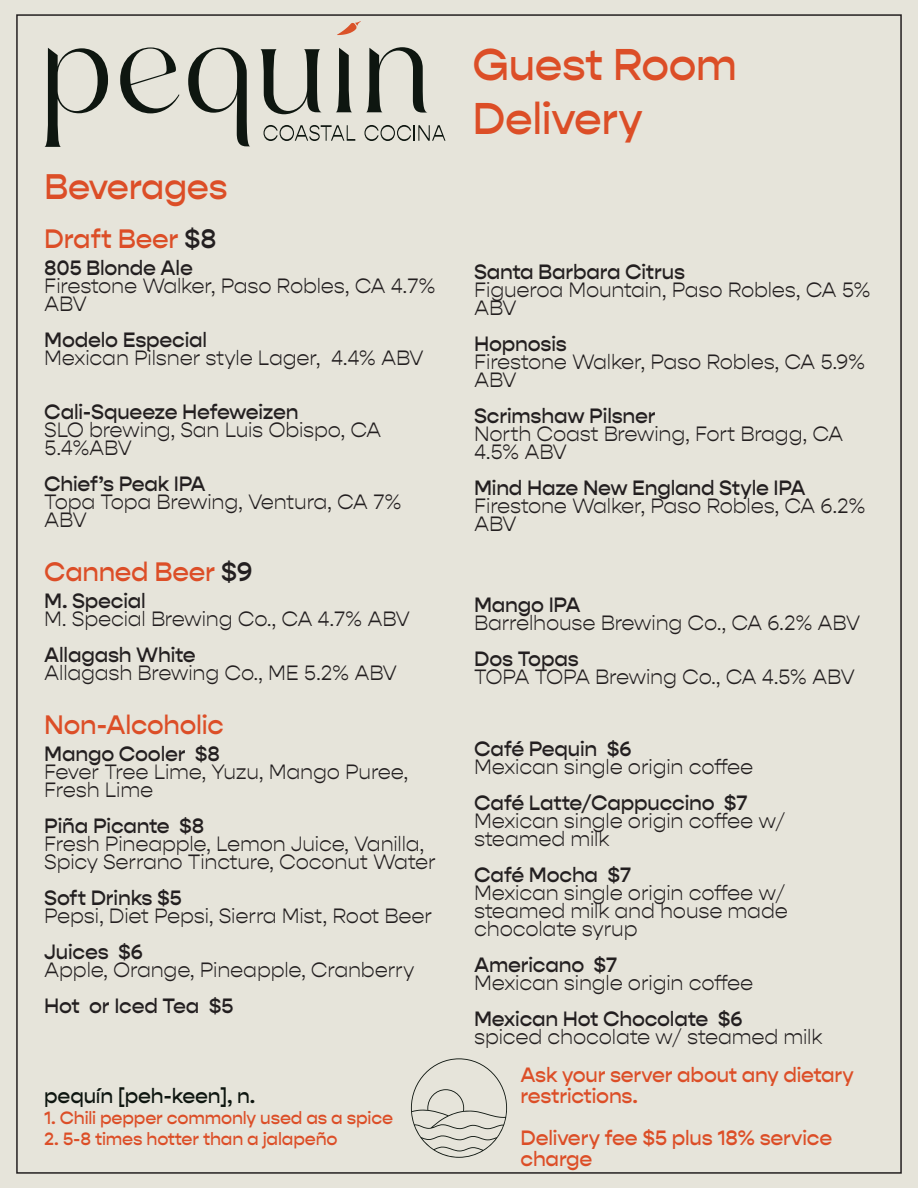
<style>
.page{position:relative;width:918px;height:1188px;background:#e6e4da}
.page>*{position:absolute;margin:0;border:0;box-sizing:border-box;transform-origin:0 0}
.t1{font:500 45px "Gopher";letter-spacing:-.01em;color:#dc4e27}
.t2{font:500 36px "Gopher";letter-spacing:-.01em;color:#dc4e27}
.t3{font:500 27px "Gopher";letter-spacing:-.01em;color:#dc4e27}
.t4{font:300 21px/18px "Gopher";letter-spacing:-.01em;color:#231f20}
.t5{font:500 21px "Gopher";letter-spacing:-.01em;color:#231f20}
.t6{font:500 21px/21px "Gopher";letter-spacing:-.01em;color:#dc4e27}
.t7{font:500 21px "Gopher";letter-spacing:-.01em;color:#0e1610}
.t8{font:500 18px "Gopher";letter-spacing:-.01em;color:#dc4e27}
.s1{color:#231f20}
</style>
<div class="page">
<svg style="left:264px;top:125px;width:91px;height:16px"></svg>
<svg style="left:364px;top:125px;width:82px;height:16px"></svg>
<svg style="left:44px;top:48px;width:64px;height:99px"></svg>
<svg style="left:120px;top:47px;width:59px;height:66px"></svg>
<svg style="left:188px;top:48px;width:62px;height:98px"></svg>
<svg style="left:260px;top:49px;width:62px;height:65px"></svg>
<svg style="left:336px;top:48px;width:16px;height:64px"></svg>
<svg style="left:366px;top:47px;width:61px;height:66px"></svg>
<svg style="left:337px;top:21px;width:24px;height:14px"></svg>
<svg style="left:411px;top:1058px;width:96px;height:100px"></svg>
<p class="t2" style="left:44px;top:165px;width:185px">Beverages</p>
<p class="t3" style="left:44px;top:223px;width:174px">Draft Beer <span class="s1">$8</span></p>
<p class="t5" style="left:44px;top:255px;width:150px">805 Blonde Ale</p>
<p class="t4" style="left:44px;top:277px;width:393px">Firestone Walker, Paso Robles, CA 4.7%<br>ABV</p>
<p class="t5" style="left:44px;top:327px;width:164px">Modelo Especial</p>
<p class="t4" style="left:44px;top:349px;width:381px">Mexican Pilsner style Lager, 4.4% ABV</p>
<p class="t5" style="left:44px;top:399px;width:256px">Cali-Squeeze Hefeweizen</p>
<p class="t4" style="left:44px;top:421px;width:339px">SLO brewing, San Luis Obispo, CA<br>5.4%ABV</p>
<p class="t5" style="left:44px;top:471px;width:163px">Chief’s Peak IPA</p>
<p class="t4" style="left:44px;top:493px;width:359px">Topa Topa Brewing, Ventura, CA 7%<br>ABV</p>
<p class="t3" style="left:44px;top:556px;width:210px">Canned Beer <span class="s1">$9</span></p>
<p class="t5" style="left:44px;top:588px;width:103px">M. Special</p>
<p class="t4" style="left:44px;top:610px;width:368px">M. Special Brewing Co., CA 4.7% ABV</p>
<p class="t5" style="left:44px;top:642px;width:153px">Allagash White</p>
<p class="t4" style="left:44px;top:664px;width:354px">Allagash Brewing Co., ME 5.2% ABV</p>
<p class="t3" style="left:44px;top:709px;width:181px">Non-Alcoholic</p>
<p class="t5" style="left:44px;top:741px;width:177px">Mango Cooler $8</p>
<p class="t4" style="left:44px;top:763px;width:365px">Fever Tree Lime, Yuzu, Mango Puree,<br>Fresh Lime</p>
<p class="t5" style="left:44px;top:813px;width:161px">Piña Picante $8</p>
<p class="t4" style="left:44px;top:835px;width:393px">Fresh Pineapple, Lemon Juice, Vanilla,<br>Spicy Serrano Tincture, Coconut Water</p>
<p class="t5" style="left:44px;top:885px;width:139px">Soft Drinks $5</p>
<p class="t4" style="left:44px;top:907px;width:390px">Pepsi, Diet Pepsi, Sierra Mist, Root Beer</p>
<p class="t5" style="left:44px;top:939px;width:100px">Juices $6</p>
<p class="t4" style="left:44px;top:961px;width:372px">Apple, Orange, Pineapple, Cranberry</p>
<p class="t5" style="left:44px;top:993px;width:191px">Hot or Iced Tea $5</p>
<p class="t7" style="left:44px;top:1083px;width:213px">pequín [peh-keen], n.</p>
<p class="t8" style="left:44px;top:1107px;width:350px">1. Chili pepper commonly used as a spice</p>
<p class="t8" style="left:44px;top:1128px;width:295px">2. 5-8 times hotter than a jalapeño</p>
<p class="t1" style="left:472px;top:38px;width:266px">Guest Room</p>
<p class="t1" style="left:472px;top:92px;width:172px">Delivery</p>
<p class="t5" style="left:474px;top:260px;width:213px">Santa Barbara Citrus</p>
<p class="t4" style="left:474px;top:281px;width:398px">Figueroa Mountain, Paso Robles, CA 5%<br>ABV</p>
<p class="t5" style="left:474px;top:332px;width:94px">Hopnosis</p>
<p class="t4" style="left:474px;top:353px;width:393px">Firestone Walker, Paso Robles, CA 5.9%<br>ABV</p>
<p class="t5" style="left:474px;top:404px;width:183px">Scrimshaw Pilsner</p>
<p class="t4" style="left:474px;top:425px;width:371px">North Coast Brewing, Fort Bragg, CA<br>4.5% ABV</p>
<p class="t5" style="left:474px;top:476px;width:333px">Mind Haze New England Style IPA</p>
<p class="t4" style="left:474px;top:497px;width:393px">Firestone Walker, Paso Robles, CA 6.2%<br>ABV</p>
<p class="t5" style="left:474px;top:593px;width:108px">Mango IPA</p>
<p class="t4" style="left:474px;top:614px;width:388px">Barrelhouse Brewing Co., CA 6.2% ABV</p>
<p class="t5" style="left:474px;top:647px;width:106px">Dos Topas</p>
<p class="t4" style="left:474px;top:668px;width:382px">TOPA TOPA Brewing Co., CA 4.5% ABV</p>
<p class="t5" style="left:474px;top:737px;width:159px">Café Pequin $6</p>
<p class="t4" style="left:474px;top:758px;width:281px">Mexican single origin coffee</p>
<p class="t5" style="left:474px;top:791px;width:275px">Café Latte/Cappuccino $7</p>
<p class="t4" style="left:474px;top:812px;width:313px">Mexican single origin coffee w/ steamed milk</p>
<p class="t5" style="left:474px;top:863px;width:159px">Café Mocha $7</p>
<p class="t4" style="left:474px;top:884px;width:315px">Mexican single origin coffee w/ steamed milk and house made chocolate syrup</p>
<p class="t5" style="left:474px;top:953px;width:145px">Americano $7</p>
<p class="t4" style="left:474px;top:974px;width:281px">Mexican single origin coffee</p>
<p class="t5" style="left:474px;top:1007px;width:270px">Mexican Hot Chocolate $6</p>
<p class="t4" style="left:474px;top:1028px;width:350px">spiced chocolate w/ steamed milk</p>
<p class="t6" style="left:521px;top:1065px;width:335px">Ask your server about any dietary restrictions.</p>
<p class="t6" style="left:521px;top:1128px;width:313px">Delivery fee $5 plus 18% service charge</p>
</div>
